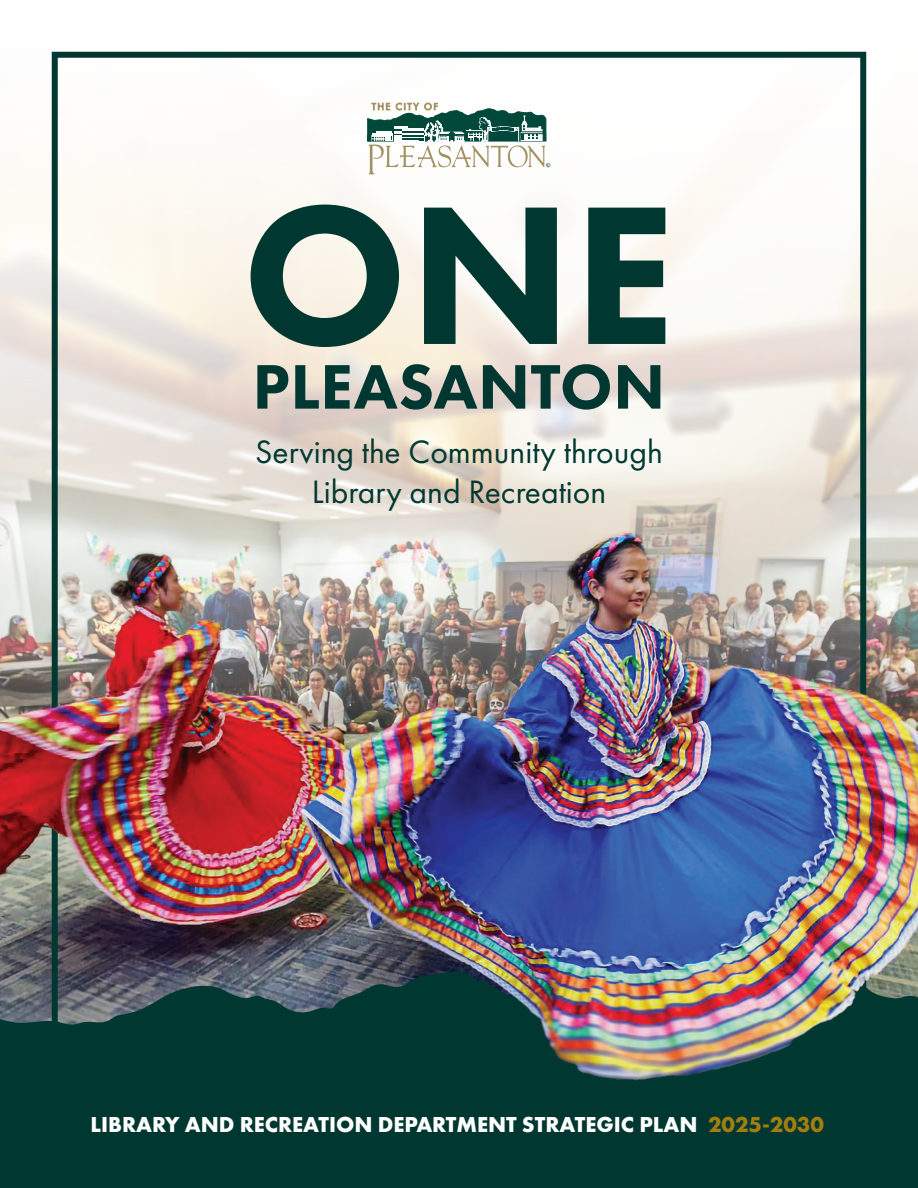
<style>
.page{position:relative;width:918px;height:1188px;background:#fff}
.page>*{position:absolute;margin:0;border:0;box-sizing:border-box;transform-origin:0 0}
.Headline{font:800 204.45px "Futura PT";color:#003831}
.Headline-2{font:800 65.25px "Futura PT";letter-spacing:.01em;color:#003831}
.Headline-3{font:33.6px/40.3px "Futura PT";color:#003831;text-align:center}
.Headline-4{font:700 22.5px "Futura PT";color:#fff}
.s1{color:#a27e11}
</style>
<div class="page">
<img style="left:0;top:784px;width:918px;height:178px">
<img style="left:0;top:51px;width:918px;height:733px">
<div style="left:52px;top:52px;width:814px;height:1053px;border:6px solid #003831"></div>
<svg style="left:368px;top:103px;width:182px;height:71px"></svg>
<img style="left:0;top:962px;width:918px;height:226px">
<p class="Headline" style="left:242px;top:148px;width:436px">ONE</p>
<p class="Headline-2" style="left:253px;top:346px;width:414px">PLEASANTON</p>
<p class="Headline-3" style="left:255px;top:432px;width:409px">Serving the Community through<br>Library and Recreation</p>
<p class="Headline-4" style="left:91px;top:1110px;width:735px">LIBRARY AND RECREATION DEPARTMENT STRATEGIC PLAN <span class="s1">2025-2030</span></p>
</div>
